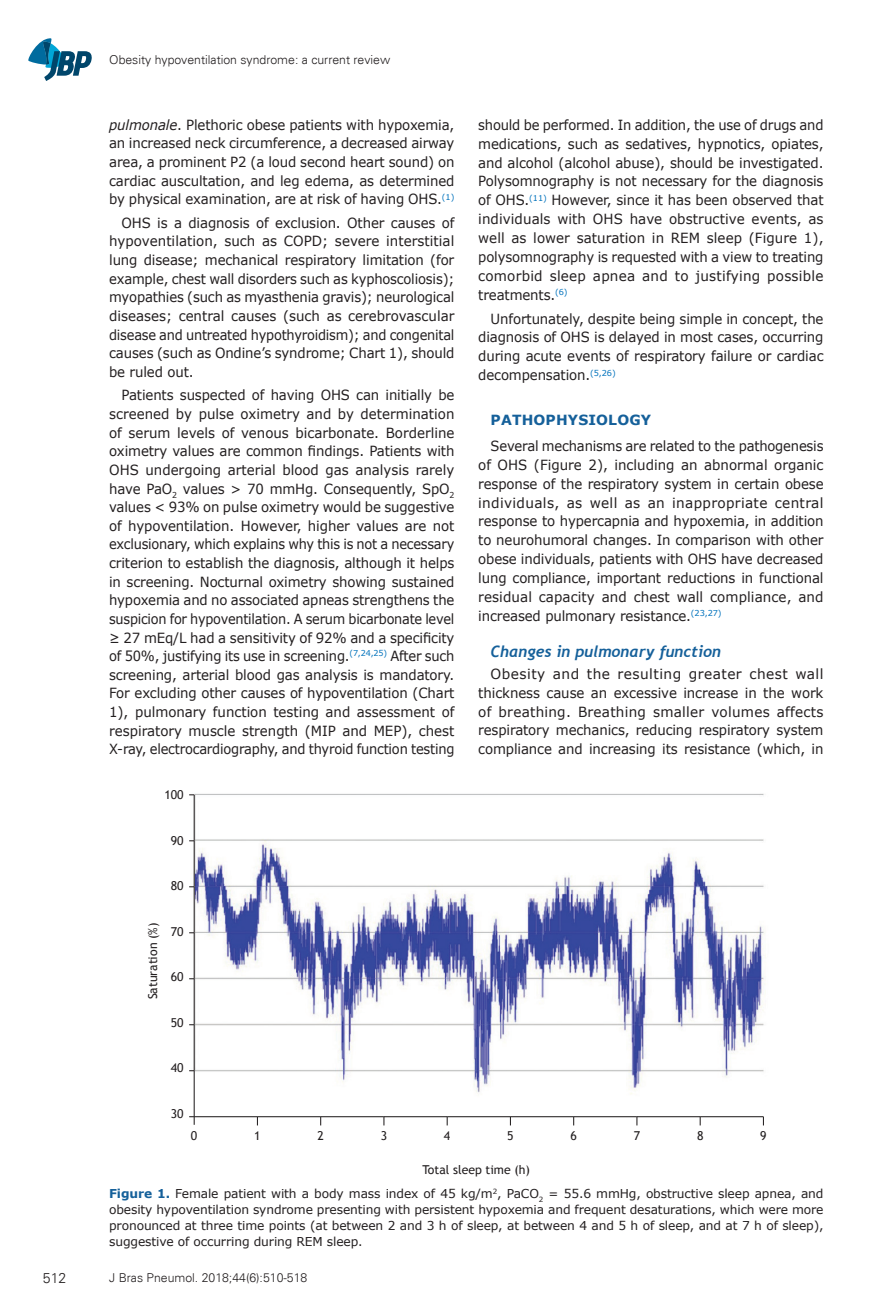
<style>
.page{position:relative;width:893px;height:1315px;background:#fff}
.page>*{position:absolute;margin:0;border:0;box-sizing:border-box;transform-origin:0 0}
.t1{font:italic 700 15.75px "Trebuchet";color:#15609a}
.t2{font:14px/18.6px "Verdana";letter-spacing:-.01em;color:#231f20;text-align:justify;scale:.95 1}
.t3{font:14px/18.9px "Verdana";letter-spacing:-.01em;color:#231f20;text-align:justify;scale:.94 1}
.t4{font:14px/18.9px "Verdana";letter-spacing:-.01em;color:#231f20;text-align:justify}
.t5{font:700 14px "Verdana";letter-spacing:.01em;color:#15609a}
.t6{font:300 14px "Univers";color:#231f20}
.t7{font:12.25px/15.8px "Verdana";letter-spacing:-.01em;color:#231f20;text-align:justify}
.t8{font:300 12.25px "Univers";color:#231f20}
.t9{font:12.25px "Trebuchet MS";color:#231f20}
.s1{font-style:italic}
.s2{font-weight:700;color:#15609a}
</style>
<div class="page">
<svg style="left:28px;top:38px;width:64px;height:43px"></svg>
<img style="left:189px;top:793px;width:577px;height:333px">
<hr style="left:194px;top:795px;width:1px;height:329px;background:#231f20">
<hr style="left:189px;top:1116px;width:574px;height:1px;background:#231f20">
<p class="t8" style="left:109px;top:52px;width:283px">Obesity hypoventilation syndrome: a current review</p>
<p class="t2" style="left:109px;top:115px;width:365px"><span class="s1">pulmonale</span>. Plethoric obese patients with hypoxemia, an increased neck circumference, a decreased airway area, a prominent P2 (a loud second heart sound) on cardiac auscultation, and leg edema, as determined by physical examination, are at risk of having OHS.<sup>(1)</sup></p>
<p class="t2" style="left:109px;top:213px;width:365px;text-indent:12px">OHS is a diagnosis of exclusion. Other causes of hypoventilation, such as COPD; severe interstitial lung disease; mechanical respiratory limitation (for example, chest wall disorders such as kyphoscoliosis); myopathies (such as myasthenia gravis); neurological diseases; central causes (such as cerebrovascular disease and untreated hypothyroidism); and congenital causes (such as Ondine’s syndrome; Chart 1), should be ruled out.</p>
<p class="t2" style="left:109px;top:386px;width:365px;text-indent:12px">Patients suspected of having OHS can initially be screened by pulse oximetry and by determination of serum levels of venous bicarbonate. Borderline oximetry values are common findings. Patients with OHS undergoing arterial blood gas analysis rarely have PaO<sub>2</sub> values &gt; 70 mmHg. Consequently, SpO<sub>2 </sub>values &lt; 93% on pulse oximetry would be suggestive of hypoventilation. However, higher values are not exclusionary, which explains why this is not a necessary criterion to establish the diagnosis, although it helps in screening. Nocturnal oximetry showing sustained hypoxemia and no associated apneas strengthens the suspicion for hypoventilation. A serum bicarbonate level ≥ 27 mEq/L had a sensitivity of 92% and a specificity of 50%, justifying its use in screening.<sup>(7,24,25)</sup> After such screening, arterial blood gas analysis is mandatory.<br>For excluding other causes of hypoventilation (Chart 1), pulmonary function testing and assessment of respiratory muscle strength (MIP and MEP), chest X-ray, electrocardiography, and thyroid function testing</p>
<p class="t9" style="left:164px;top:787px;width:21px">100</p>
<p class="t9" style="left:171px;top:833px;width:14px">90</p>
<p class="t9" style="left:171px;top:878px;width:14px">80</p>
<p class="t9" style="left:171px;top:924px;width:14px">70</p>
<p class="t9" style="left:171px;top:969px;width:14px">60</p>
<p class="t9" style="left:171px;top:1015px;width:14px">50</p>
<p class="t9" style="left:171px;top:1060px;width:14px">40</p>
<p class="t9" style="left:171px;top:1106px;width:14px">30</p>
<p class="t9" style="left:146px;top:999px;width:78px;rotate:-90deg">Saturation (%)</p>
<p class="t3" style="left:478px;top:115px;width:369px">should be performed. In addition, the use of drugs and medications, such as sedatives, hypnotics, opiates, and alcohol (alcohol abuse), should be investigated.<br>Polysomnography is not necessary for the diagnosis of OHS.<sup>(11)</sup> However, since it has been observed that individuals with OHS have obstructive events, as well as lower saturation in REM sleep (Figure 1), polysomnography is requested with a view to treating comorbid sleep apnea and to justifying possible treatments.<sup>(6)</sup></p>
<p class="t2" style="left:478px;top:309px;width:365px;text-indent:12px">Unfortunately, despite being simple in concept, the diagnosis of OHS is delayed in most cases, occurring during acute events of respiratory failure or cardiac decompensation.<sup>(5,26)</sup></p>
<p class="t5" style="left:491px;top:409px;width:162px">PATHOPHYSIOLOGY</p>
<p class="t3" style="left:478px;top:436px;width:369px;text-indent:12px">Several mechanisms are related to the pathogenesis of OHS (Figure 2), including an abnormal organic response of the respiratory system in certain obese individuals, as well as an inappropriate central response to hypercapnia and hypoxemia, in addition to neurohumoral changes. In comparison with other obese individuals, patients with OHS have decreased lung compliance, important reductions in functional residual capacity and chest wall compliance, and increased pulmonary resistance.<sup>(23,27)</sup></p>
<p class="t1" style="left:491px;top:642px;width:232px">Changes in pulmonary function</p>
<p class="t4" style="left:478px;top:664px;width:347px;text-indent:12px">Obesity and the resulting greater chest wall thickness cause an excessive increase in the work of breathing. Breathing smaller volumes affects respiratory mechanics, reducing respiratory system compliance and increasing its resistance (which, in</p>
<p class="t9" style="left:191px;top:1128px;width:8px">0</p>
<p class="t9" style="left:254px;top:1128px;width:8px">1</p>
<p class="t9" style="left:317px;top:1128px;width:8px">2</p>
<p class="t9" style="left:381px;top:1128px;width:8px">3</p>
<p class="t9" style="left:444px;top:1128px;width:8px">4</p>
<p class="t9" style="left:507px;top:1128px;width:8px">5</p>
<p class="t9" style="left:570px;top:1128px;width:8px">6</p>
<p class="t9" style="left:634px;top:1128px;width:8px">7</p>
<p class="t9" style="left:697px;top:1128px;width:8px">8</p>
<p class="t9" style="left:760px;top:1128px;width:8px">9</p>
<p class="t9" style="left:422px;top:1162px;width:109px">Total sleep time (h)</p>
<p class="t7" style="left:109px;top:1185px;width:716px"><span class="s2">Figure 1.</span> Female patient with a body mass index of 45 kg/m<sup>2</sup>, PaCO<sub>2</sub> = 55.6 mmHg, obstructive sleep apnea, and obesity hypoventilation syndrome presenting with persistent hypoxemia and frequent desaturations, which were more pronounced at three time points (at between 2 and 3 h of sleep, at between 4 and 5 h of sleep, and at 7 h of sleep), suggestive of occurring during REM sleep.</p>
<p class="t6" style="left:43px;top:1269px;width:25px">512</p>
<p class="t8" style="left:109px;top:1270px;width:200px">J Bras Pneumol. 2018;44(6):510-518</p>
</div>
